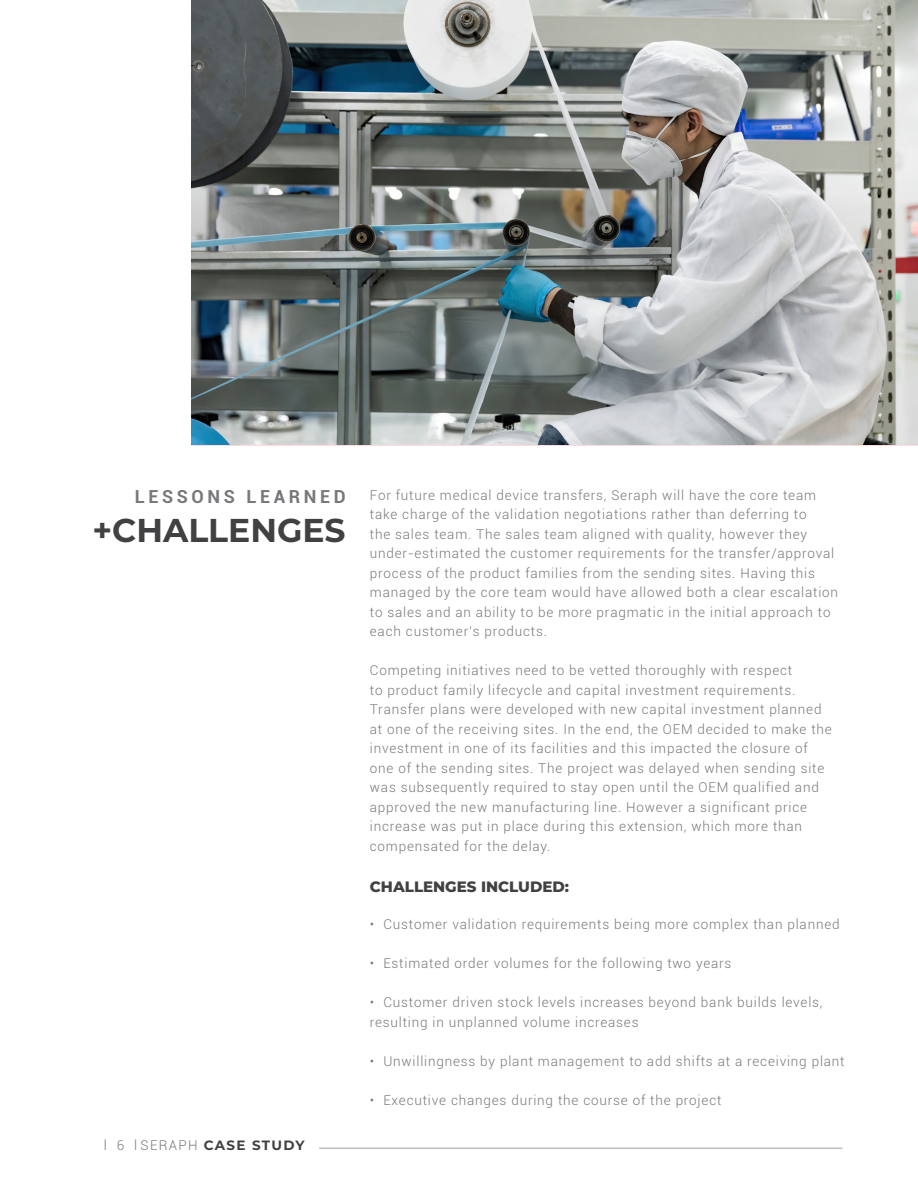
<style>
.page{position:relative;width:918px;height:1188px;background:#fff}
.page>*{position:absolute;margin:0;border:0;box-sizing:border-box;transform-origin:0 0}
.t1{font:700 33px "Montserrat";color:#414042}
.t2{font:700 18px "Roboto";letter-spacing:.2em;color:#77787b}
.t3{font:800 15px "Montserrat";color:#414042}
.t4{font:300 13.5px/19.5px "Roboto";letter-spacing:.06em;color:#77787b}
.s1{font-family:"Montserrat";font-weight:700;color:#414042}
</style>
<div class="page">
<hr style="left:319px;top:1148px;width:523px;height:1px;background:#bcbec0">
<img style="left:192px;top:0;width:725px;height:445px">
<h2 class="t2" style="left:135px;top:484px;width:212px">LESSONS LEARNED</h2>
<p class="t4" style="left:370px;top:485px;width:470px">For future medical device transfers, Seraph will have the core team take charge of the validation negotiations rather than deferring to<br>the sales team. The sales team aligned with quality, however they under-estimated the customer requirements for the transfer/approval process of the product families from the sending sites. Having this managed by the core team would have allowed both a clear escalation to sales and an ability to be more pragmatic in the initial approach to each customer’s products.</p>
<p class="t4" style="left:370px;top:660px;width:463px">Competing initiatives need to be vetted thoroughly with respect<br>to product family lifecycle and capital investment requirements.<br>Transfer plans were developed with new capital investment planned at one of the receiving sites. In the end, the OEM decided to make the investment in one of its facilities and this impacted the closure of one of the sending sites. The project was delayed when sending site was subsequently required to stay open until the OEM qualified and approved the new manufacturing line. However a significant price increase was put in place during this extension, which more than compensated for the delay.</p>
<h1 class="t1" style="left:92px;top:506px;width:255px">+CHALLENGES</h1>
<p class="t3" style="left:370px;top:876px;width:201px">CHALLENGES INCLUDED:</p>
<p class="t4" style="left:104px;top:1135px;width:202px">l 6 l SERAPH <span class="s1">CASE STUDY</span></p>
<p class="t4" style="left:370px;top:914px;width:471px">• Customer validation requirements being more complex than planned</p>
<p class="t4" style="left:370px;top:953px;width:363px">• Estimated order volumes for the following two years</p>
<p class="t4" style="left:370px;top:992px;width:454px">• Customer driven stock levels increases beyond bank builds levels, resulting in unplanned volume increases</p>
<p class="t4" style="left:370px;top:1051px;width:476px">• Unwillingness by plant management to add shifts at a receiving plant</p>
<p class="t4" style="left:370px;top:1090px;width:353px">• Executive changes during the course of the project</p>
</div>
